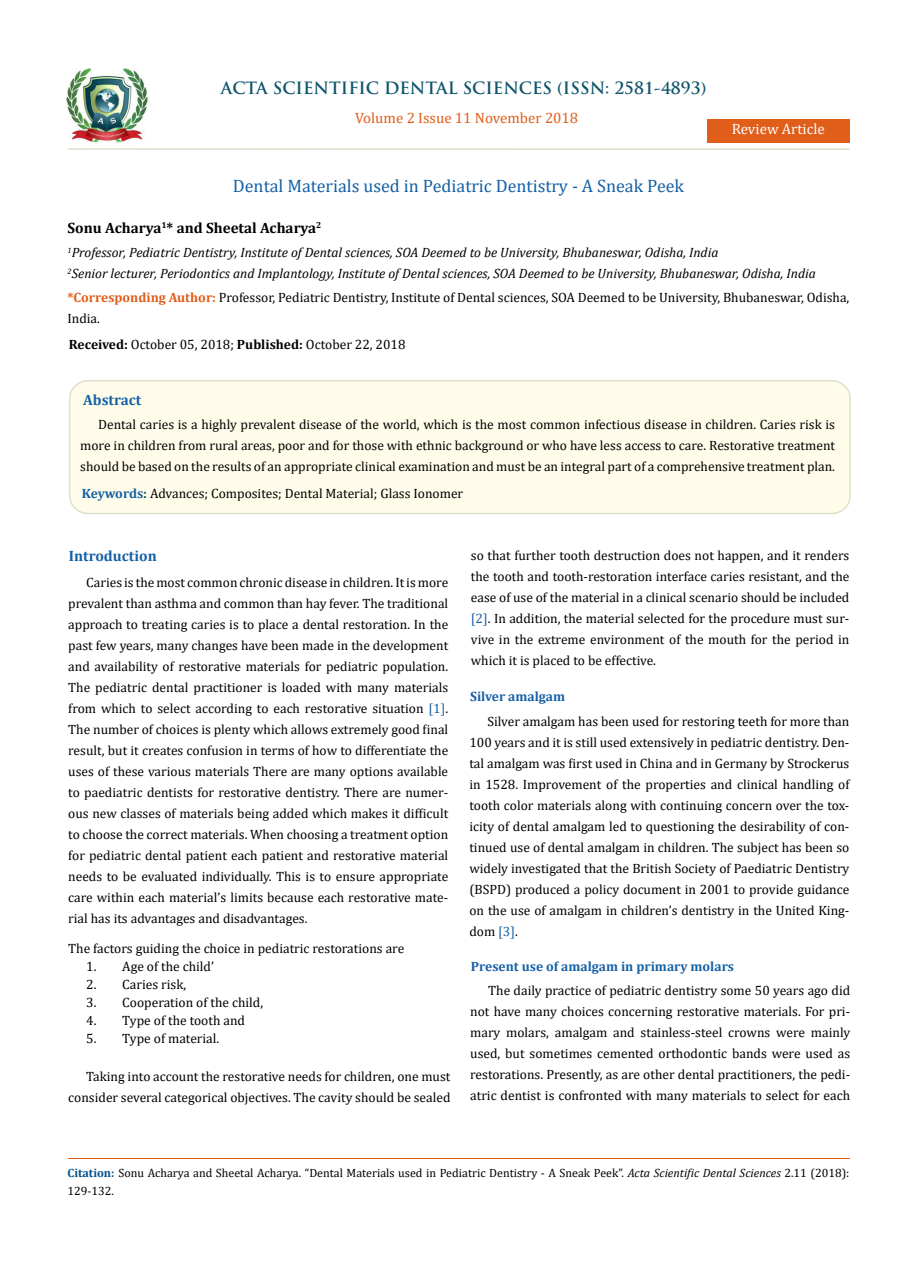
<style>
.page{position:relative;width:917px;height:1262px;background:#fff}
.page>*{position:absolute;margin:0;border:0;box-sizing:border-box;transform-origin:0 0}
.t1{font:18px "Cambria";color:#1560a6}
.t2{font:700 16.5px "Trajan Pro";color:#0e546a}
.t3{font:700 15px "Cambria";color:#000}
.t4{font:15px "Cambria";color:#e05d1a}
.t5{font:700 15px "Cambria";color:#1560a6}
.t6{font:15px "Cambria";color:#fff}
.t7{font:13.5px/21px "Cambria";color:#000;text-align:justify}
.t8{font:italic 13.5px/21px "Cambria";color:#000}
.t9{font:700 13.5px "Cambria";color:#1560a6}
.t10{font:12px/18px "Cambria";color:#000}
.s1{font-weight:700;color:#e05d1a}
.s2{font-weight:700}
.s3{font-weight:700;color:#1560a6}
.s4{font-weight:700;color:#0e546a}
.s5{color:#1560a6}
.s6{font-weight:700;color:#035089}
.s7{font-style:italic}
</style>
<div class="page">
<img style="left:67px;top:68px;width:80px;height:74px">
<div style="left:707px;top:119px;width:142px;height:23px;background:#e05d1a"></div>
<div style="left:70px;top:381px;width:780px;height:132px;background:#fffde9;border-radius:18px"></div>
<div style="left:69px;top:380px;width:781px;height:134px;border:2px solid #e0dfcd;border-radius:18px"></div>
<hr style="left:67px;top:148px;width:782px;height:2px;background:#e0dfcd">
<hr style="left:68px;top:1158px;width:782px;height:1px;background:#e05d1a">
<p class="t2" style="left:221px;top:77px;width:487px">ACTA SCIENTIFIC DENTAL SCIENCES (ISSN: 2581-4893)</p>
<p class="t4" style="left:355px;top:109px;width:224px">Volume 2 Issue 11 November 2018</p>
<p class="t6" style="left:731px;top:120px;width:94px">Review Article</p>
<h1 class="t1" style="left:233px;top:175px;width:452px">Dental Materials used in Pediatric Dentistry - A Sneak Peek</h1>
<p class="t3" style="left:67px;top:217px;width:255px">Sonu Acharya<sup>1</sup>* and Sheetal Acharya<sup>2</sup></p>
<p class="t8" style="left:67px;top:241px;width:749px"><sup>1</sup>Professor, Pediatric Dentistry, Institute of Dental sciences, SOA Deemed to be University, Bhubaneswar, Odisha, India<br><sup>2</sup>Senior lecturer, Periodontics and Implantology, Institute of Dental sciences, SOA Deemed to be University, Bhubaneswar, Odisha, India</p>
<p class="t7" style="left:67px;top:286px;width:783px"><span class="s1">*Corresponding Author:</span> Professor, Pediatric Dentistry, Institute of Dental sciences, SOA Deemed to be University, Bhubaneswar, Odisha,<br>India.</p>
<p class="t7" style="left:69px;top:334px;width:338px"><span class="s2">Received:</span> October 05, 2018; <span class="s2">Published:</span> October 22, 2018</p>
<p class="t5" style="left:83px;top:389px;width:60px">Abstract</p>
<p class="t7" style="left:80px;top:413px;width:756px;text-indent:18px">Dental caries is a highly prevalent disease of the world, which is the most common infectious disease in children. Caries risk is more in children from rural areas, poor and for those with ethnic background or who have less access to care. Restorative treatment should be based on the results of an appropriate clinical examination and must be an integral part of a comprehensive treatment plan.</p>
<p class="t7" style="left:82px;top:483px;width:383px"><span class="s3">Keywords</span><span class="s4">:</span> Advances; Composites; Dental Material; Glass Ionomer</p>
<p class="t5" style="left:69px;top:545px;width:89px">Introduction</p>
<p class="t7" style="left:68px;top:572px;width:381px;text-indent:18px">Caries is the most common chronic disease in children. It is more prevalent than asthma and common than hay fever. The traditional approach to treating caries is to place a dental restoration. In the past few years, many changes have been made in the development and availability of restorative materials for pediatric population.<br>The pediatric dental practitioner is loaded with many materials from which to select according to each restorative situation <span class="s5">[1]</span>.<br>The number of choices is plenty which allows extremely good final result, but it creates confusion in terms of how to differentiate the uses of these various materials There are many options available to paediatric dentists for restorative dentistry. There are numer&shy;ous new classes of materials being added which makes it difficult to choose the correct materials. When choosing a treatment option for pediatric dental patient each patient and restorative material needs to be evaluated individually. This is to ensure appropriate care within each material’s limits because each restorative mate&shy;rial has its advantages and disadvantages.</p>
<p class="t7" style="left:68px;top:938px;width:337px">The factors guiding the choice in pediatric restorations are</p>
<p class="t7" style="left:86px;top:956px;width:129px">1. Age of the child’</p>
<p class="t7" style="left:86px;top:974px;width:101px">2. Caries risk,</p>
<p class="t7" style="left:86px;top:992px;width:178px">3. Cooperation of the child,</p>
<p class="t7" style="left:86px;top:1010px;width:160px">4. Type of the tooth and</p>
<p class="t7" style="left:86px;top:1028px;width:134px">5. Type of material.</p>
<p class="t7" style="left:68px;top:1066px;width:384px;text-align:right">Taking into account the restorative needs for children, one must consider several categorical objectives. The cavity should be sealed</p>
<p class="t7" style="left:471px;top:545px;width:380px">so that further tooth destruction does not happen, and it renders the tooth and tooth-restoration interface caries resistant, and the ease of use of the material in a clinical scenario should be included <span class="s5">[2]</span>. In addition, the material selected for the procedure must sur&shy;vive in the extreme environment of the mouth for the period in which it is placed to be effective.</p>
<p class="t9" style="left:470px;top:687px;width:96px">Silver amalgam</p>
<p class="t7" style="left:469px;top:710px;width:381px;text-indent:18px">Silver amalgam has been used for restoring teeth for more than 100 years and it is still used extensively in pediatric dentistry. Den&shy;tal amalgam was first used in China and in Germany by Strockerus in 1528. Improvement of the properties and clinical handling of tooth color materials along with continuing concern over the tox&shy;icity of dental amalgam led to questioning the desirability of con&shy;tinued use of dental amalgam in children. The subject has been so widely investigated that the British Society of Paediatric Dentistry (BSPD) produced a policy document in 2001 to provide guidance on the use of amalgam in children’s dentistry in the United King&shy;dom <span class="s5">[3]</span>.</p>
<p class="t9" style="left:471px;top:957px;width:265px">Present use of amalgam in primary molars</p>
<p class="t7" style="left:470px;top:980px;width:381px;text-indent:18px">The daily practice of pediatric dentistry some 50 years ago did not have many choices concerning restorative materials. For pri&shy;mary molars, amalgam and stainless-steel crowns were mainly used, but sometimes cemented orthodontic bands were used as restorations. Presently, as are other dental practitioners, the pedi&shy;atric dentist is confronted with many materials to select for each</p>
<p class="t10" style="left:67px;top:1163px;width:783px"><span class="s6">Citation:</span> Sonu Acharya and Sheetal Acharya. “Dental Materials used in Pediatric Dentistry - A Sneak Peek”. <span class="s7">Acta Scientific Dental Sciences</span> 2.11 (2018):<br>129-132.</p>
</div>
